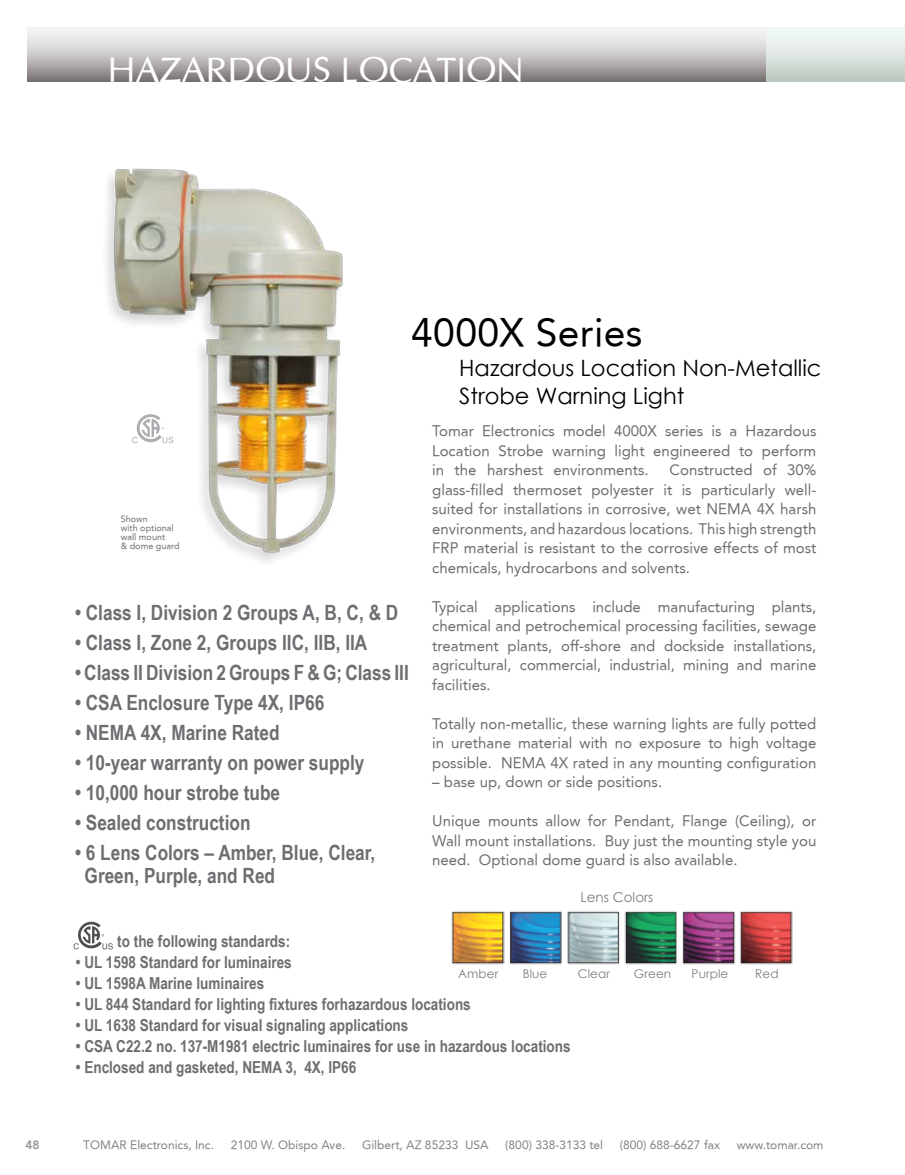
<style>
.page{position:relative;width:905px;height:1175px;background:#fff}
.page>*{position:absolute;margin:0;border:0;box-sizing:border-box;transform-origin:0 0}
.t1{font:39px "Avenir";letter-spacing:.01em;color:#000}
.t2{font:36px "Optima";color:#fff}
.t3{font:22.5px/27px "Century Gothic";color:#000}
.t4{font:700 21px/22.5px "Arial Narrow";color:#6d6e71}
.t5{font:700 16.5px "Arial Narrow";color:#6d6e71}
.t6{font:15px/19.5px "Avenir";color:#6d6e71;text-align:justify}
.t7{font:13.5px "Century Gothic";color:#6d6e71}
.t8{font:12px "Avenir";color:#808285}
.t9{font:12px "Century Gothic";letter-spacing:.005em;color:#6d6e71}
.t10{font:800 12px "Avenir";color:#939598}
.t11{font:9px/9px "Avenir";color:#6d6e71}
</style>
<div class="page">
<div style="left:27px;top:27px;width:743px;height:54px;background:linear-gradient(to bottom,#fff,#888182)"></div>
<div style="left:766px;top:27px;width:138px;height:54px;background:linear-gradient(to bottom,#f9fffb,#c1ccc5)"></div>
<img style="left:106px;top:168px;width:237px;height:394px">
<svg style="left:132px;top:414px;width:41px;height:29px"></svg>
<svg style="left:74px;top:921px;width:39px;height:28px"></svg>
<img style="left:451px;top:911px;width:342px;height:54px">
<h2 class="t2" style="left:108px;top:48px;width:417px">HAZARDOUS LOCATION</h2>
<p class="t10" style="left:25px;top:1137px;width:16px">48</p>
<h1 class="t1" style="left:411px;top:310px;width:233px">4000X Series</h1>
<h3 class="t3" style="left:459px;top:354px;width:364px">Hazardous Location Non-Metallic<br>Strobe Warning Light</h3>
<p class="t6" style="left:432px;top:421px;width:386px">Tomar Electronics model 4000X series is a Hazardous Location Strobe warning light engineered to perform in the harshest environments.</p>
<p class="t6" style="left:432px;top:460px;width:386px;text-indent:237px">Constructed of 30% glass-filled thermoset polyester it is particularly well&shy;suited for installations in corrosive, wet NEMA 4X harsh environments, and hazardous locations. This high strength FRP material is resistant to the corrosive effects of most chemicals, hydrocarbons and solvents.</p>
<p class="t6" style="left:432px;top:596px;width:386px">Typical applications include manufacturing plants, chemical and petrochemical processing facilities, sewage treatment plants, off-shore and dockside installations, agricultural, commercial, industrial, mining and marine facilities.</p>
<p class="t6" style="left:432px;top:713px;width:386px">Totally non-metallic, these warning lights are fully potted in urethane material with no exposure to high voltage possible. NEMA 4X rated in any mounting configuration</p>
<p class="t6" style="left:432px;top:772px;width:231px">– base up, down or side positions.</p>
<p class="t6" style="left:432px;top:811px;width:385px">Unique mounts allow for Pendant, Flange (Ceiling), or Wall mount installations. Buy just the mounting style you need. Optional dome guard is also available.</p>
<p class="t11" style="left:121px;top:515px;width:60px">Shown<br>with optional wall mount<br>&amp; dome guard</p>
<h3 class="t4" style="left:75px;top:600px;width:325px">• Class I, Division 2 Groups A, B, C, &amp; D</h3>
<h3 class="t4" style="left:75px;top:630px;width:294px">• Class I, Zone 2, Groups IIC, IIB, IIA</h3>
<h3 class="t4" style="left:75px;top:660px;width:335px">• Class II Division 2 Groups F &amp; G; Class III</h3>
<h3 class="t4" style="left:75px;top:690px;width:251px">• CSA Enclosure Type 4X, IP66</h3>
<h3 class="t4" style="left:75px;top:720px;width:206px">• NEMA 4X, Marine Rated</h3>
<h3 class="t4" style="left:75px;top:750px;width:291px">• 10-year warranty on power supply</h3>
<h3 class="t4" style="left:75px;top:780px;width:207px">• 10,000 hour strobe tube</h3>
<h3 class="t4" style="left:75px;top:810px;width:177px">• Sealed construction</h3>
<h3 class="t4" style="left:85px;top:840px;width:292px;text-indent:-10px">• 6 Lens Colors – Amber, Blue, Clear,<br>Green, Purple, and Red</h3>
<p class="t7" style="left:580px;top:888px;width:74px">Lens Colors</p>
<p class="t5" style="left:117px;top:928px;width:174px">to the following standards:</p>
<p class="t5" style="left:76px;top:949px;width:217px">• UL 1598 Standard for luminaires</p>
<p class="t5" style="left:76px;top:970px;width:190px">• UL 1598A Marine luminaires</p>
<p class="t5" style="left:76px;top:991px;width:396px">• UL 844 Standard for lighting fixtures forhazardous locations</p>
<p class="t5" style="left:76px;top:1012px;width:334px">• UL 1638 Standard for visual signaling applications</p>
<p class="t5" style="left:76px;top:1033px;width:496px">• CSA C22.2 no. 137-M1981 electric luminaires for use in hazardous locations</p>
<p class="t5" style="left:76px;top:1054px;width:282px">• Enclosed and gasketed, NEMA 3, 4X, IP66</p>
<p class="t9" style="left:458px;top:965px;width:42px">Amber</p>
<p class="t9" style="left:522px;top:965px;width:26px">Blue</p>
<p class="t9" style="left:578px;top:965px;width:34px">Clear</p>
<p class="t9" style="left:634px;top:965px;width:39px">Green</p>
<p class="t9" style="left:691px;top:965px;width:38px">Purple</p>
<p class="t9" style="left:755px;top:965px;width:25px">Red</p>
<p class="t8" style="left:83px;top:1137px;width:132px">TOMAR Electronics, Inc.</p>
<p class="t8" style="left:231px;top:1137px;width:116px">2100 W. Obispo Ave.</p>
<p class="t8" style="left:362px;top:1137px;width:128px">Gilbert, AZ 85233 USA</p>
<p class="t8" style="left:505px;top:1137px;width:99px">(800) 338-3133 tel</p>
<p class="t8" style="left:620px;top:1137px;width:102px">(800) 688-6627 fax</p>
<p class="t8" style="left:736px;top:1137px;width:88px">www.tomar.com</p>
</div>
